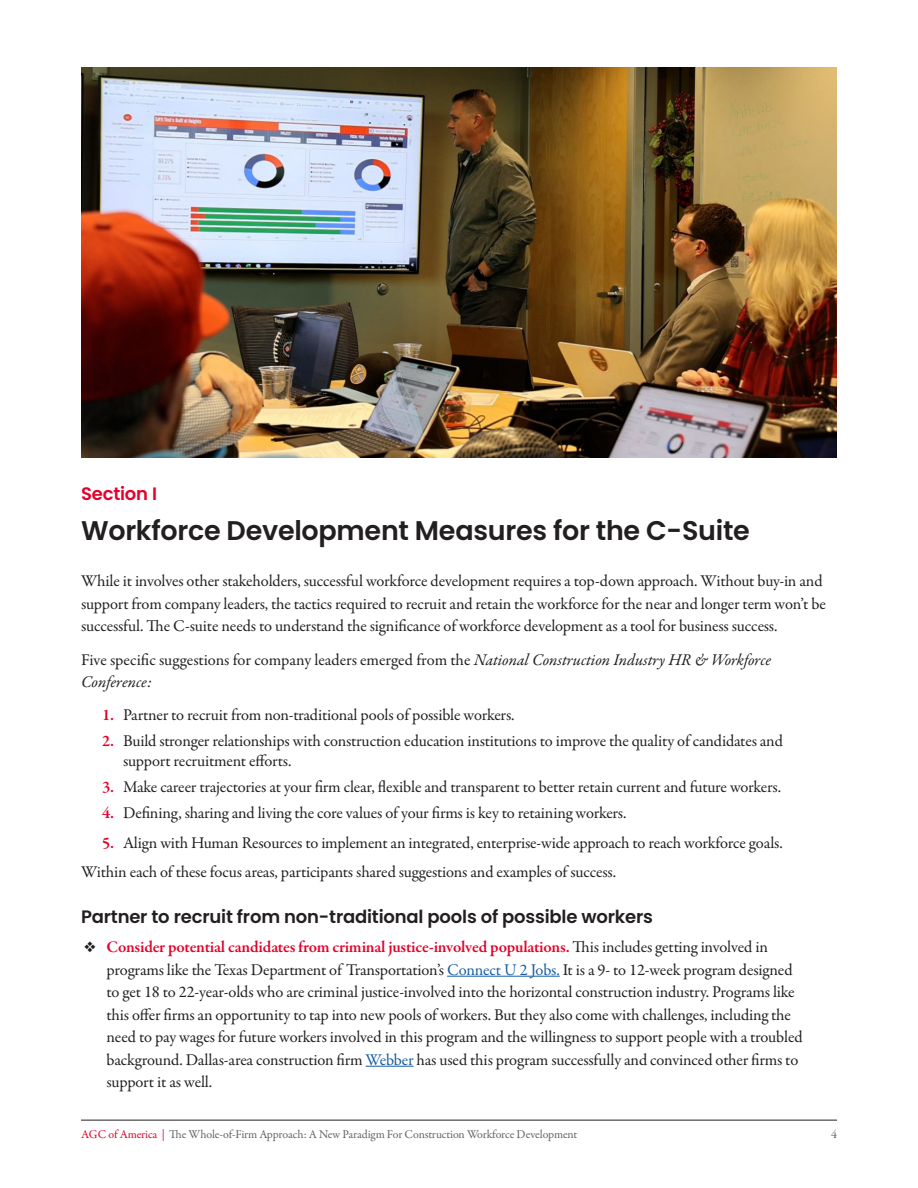
<style>
.page{position:relative;width:918px;height:1188px;background:#fff}
.page>*{position:absolute;margin:0;border:0;box-sizing:border-box;transform-origin:0 0}
.t1{font:600 27px "Poppins";letter-spacing:-.01em;color:#231f20}
.t2{font:600 18px "Poppins";letter-spacing:-.01em;color:#231f20}
.t3{font:600 18px "Poppins";letter-spacing:-.01em;color:#e4002b}
.Body_Copy{font:16.5px/22.5px "Garamond Premr Pro";letter-spacing:-.01em;color:#231f20}
.t4{font:12px "Garamond Premr Pro";letter-spacing:-.015em;color:#656263}
.s1{font-style:italic}
.s2{font-weight:600;color:#e4002b}
.s3{color:#175d9e}
.s4{color:#e4002b}
</style>
<div class="page">
<hr style="left:81px;top:1120px;width:756px;height:1px;background:#231f20">
<hr style="left:447px;top:976px;width:113px;height:1px;background:#175d9e">
<hr style="left:366px;top:1066px;width:48px;height:1px;background:#175d9e">
<img style="left:81px;top:68px;width:756px;height:390px">
<p class="t3" style="left:81px;top:484px;width:78px">Section I</p>
<p class="t1" style="left:81px;top:514px;width:670px">Workforce Development Measures for the C-Suite</p>
<p class="Body_Copy" style="left:81px;top:570px;width:746px">While it involves other stakeholders, successful workforce development requires a top-down approach. Without buy-in and support from company leaders, the tactics required to recruit and retain the workforce for the near and longer term won’t be successful. The C-suite needs to understand the significance of workforce development as a tool for business success.</p>
<p class="Body_Copy" style="left:81px;top:649px;width:692px">Five specific suggestions for company leaders emerged from the <span class="s1">National Construction Industry HR &amp; Workforce<br>Conference:</span></p>
<p class="Body_Copy" style="left:102px;top:704px;width:414px"><span class="s2">1.</span> Partner to recruit from non-traditional pools of possible workers.</p>
<p class="Body_Copy" style="left:123px;top:732px;width:661px;line-height:19.5px;text-indent:-21px"><span class="s2">2.</span> Build stronger relationships with construction education institutions to improve the quality of candidates and support recruitment efforts.</p>
<p class="Body_Copy" style="left:102px;top:776px;width:681px"><span class="s2">3.</span> Make career trajectories at your firm clear, flexible and transparent to better retain current and future workers.</p>
<p class="Body_Copy" style="left:102px;top:802px;width:526px"><span class="s2">4.</span> Defining, sharing and living the core values of your firms is key to retaining workers.</p>
<p class="Body_Copy" style="left:102px;top:832px;width:682px"><span class="s2">5.</span> Align with Human Resources to implement an integrated, enterprise-wide approach to reach workforce goals.</p>
<p class="Body_Copy" style="left:81px;top:861px;width:537px">Within each of these focus areas, participants shared suggestions and examples of success.</p>
<p class="t2" style="left:81px;top:906px;width:574px">Partner to recruit from non-traditional pools of possible workers</p>
<p class="Body_Copy" style="left:106px;top:936px;width:698px;text-indent:-22px">❖ <span class="s2">Consider potential candidates from criminal justice-involved populations.</span> This includes getting involved in programs like the Texas Department of Transportation’s <span class="s3">Connect U 2 Jobs.</span> It is a 9- to 12-week program designed to get 18 to 22-year-olds who are criminal justice-involved into the horizontal construction industry. Programs like this offer firms an opportunity to tap into new pools of workers. But they also come with challenges, including the need to pay wages for future workers involved in this program and the willingness to support people with a troubled background. Dallas-area construction firm <span class="s3">Webber</span> has used this program successfully and convinced other firms to support it as well.</p>
<p class="t4" style="left:81px;top:1127px;width:498px"><span class="s4">AGC of America |</span> The Whole-of-Firm Approach: A New Paradigm For Construction Workforce Development</p>
<p class="t4" style="left:831px;top:1127px;width:7px">4</p>
</div>
